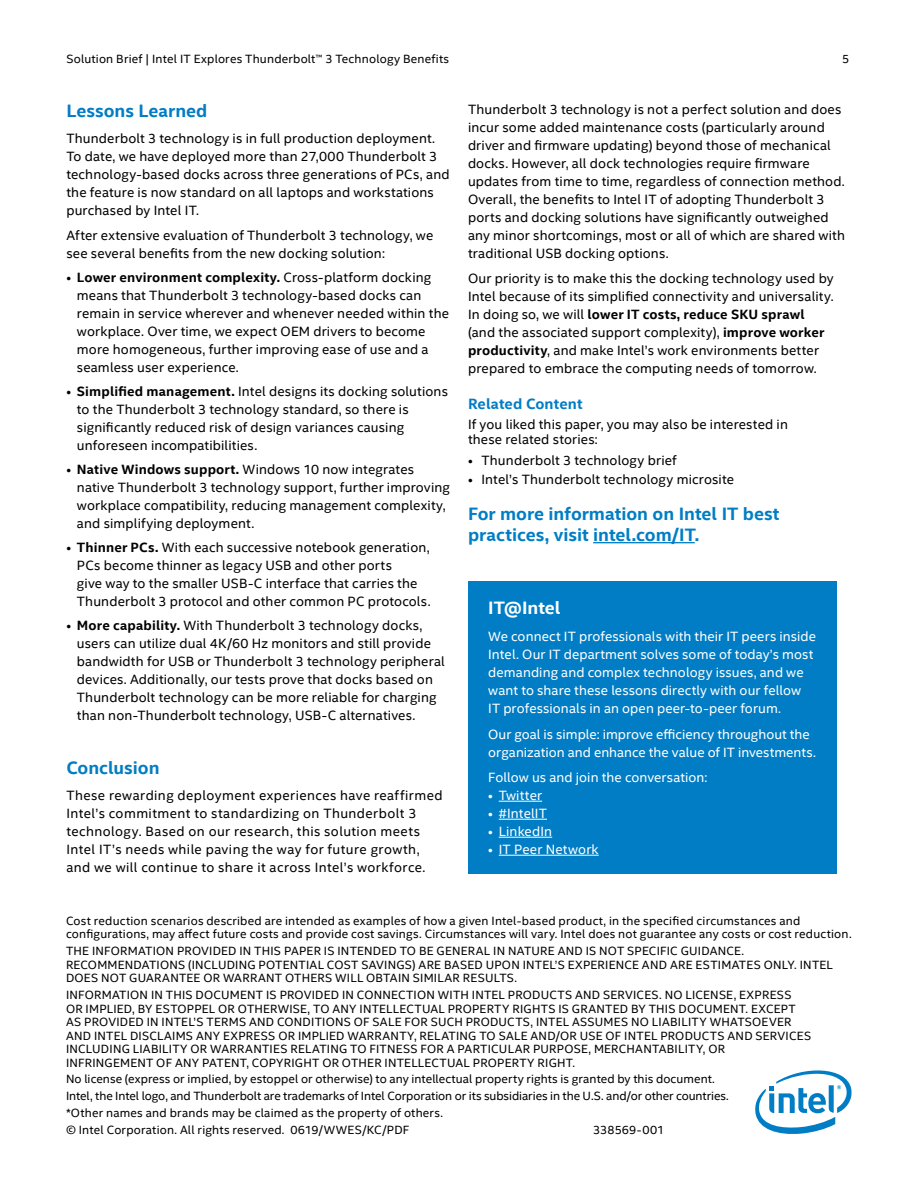
<style>
.page{position:relative;width:918px;height:1188px;background:#fff}
.page>*{position:absolute;margin:0;border:0;box-sizing:border-box;transform-origin:0 0}
.t1{font:700 18px/21px "Intel Clear";color:#007dc5}
.t2{font:700 18px "Intel Clear";color:#fff}
.t3{font:700 15px "Intel Clear";letter-spacing:.005em;color:#007dc5}
.t4{font:13.5px/18px "Intel Clear";letter-spacing:.01em;color:#000}
.t5{font:13.5px/18px "Intel Clear";letter-spacing:.005em;color:#fff}
.t6{font:13.5px/18px "Intel Clear";letter-spacing:.03em;color:#000}
.t7{font:12px/13.5px "Intel Clear";letter-spacing:.02em;color:#000}
.s1{font-weight:700}
</style>
<div class="page">
<hr style="left:593px;top:542px;width:102px;height:1px;background:#007dc5">
<svg style="left:755px;top:1070px;width:97px;height:64px"></svg>
<div style="left:469px;top:581px;width:368px;height:293px;background:#007dc5"></div>
<hr style="left:499px;top:801px;width:43px;height:1px;background:#fff">
<hr style="left:499px;top:819px;width:48px;height:1px;background:#fff">
<hr style="left:499px;top:837px;width:53px;height:1px;background:#fff">
<hr style="left:499px;top:855px;width:100px;height:1px;background:#fff">
<p class="t7" style="left:66px;top:52px;width:384px">Solution Brief | Intel IT Explores Thunderbolt™ 3 Technology Benefits</p>
<p class="t7" style="left:842px;top:52px;width:9px">5</p>
<h1 class="t1" style="left:66px;top:101px;width:142px">Lessons Learned</h1>
<p class="t4" style="left:66px;top:129px;width:385px">Thunderbolt 3 technology is in full production deployment.<br>To date, we have deployed more than 27,000 Thunderbolt 3 technology-based docks across three generations of PCs, and the feature is now standard on all laptops and workstations purchased by Intel IT.</p>
<p class="t4" style="left:66px;top:227px;width:368px">After extensive evaluation of Thunderbolt 3 technology, we see several benefits from the new docking solution:</p>
<p class="t4" style="left:77px;top:269px;width:374px;text-indent:-11px">• <span class="s1">Lower environment complexity.</span> Cross-platform docking means that Thunderbolt 3 technology-based docks can remain in service wherever and whenever needed within the workplace. Over time, we expect OEM drivers to become more homogeneous, further improving ease of use and a seamless user experience.</p>
<p class="t4" style="left:77px;top:383px;width:373px;text-indent:-11px">• <span class="s1">Simplified management.</span> Intel designs its docking solutions to the Thunderbolt 3 technology standard, so there is significantly reduced risk of design variances causing unforeseen incompatibilities.</p>
<p class="t4" style="left:77px;top:461px;width:375px;text-indent:-11px">• <span class="s1">Native Windows support.</span> Windows 10 now integrates native Thunderbolt 3 technology support, further improving workplace compatibility, reducing management complexity, and simplifying deployment.</p>
<p class="t4" style="left:77px;top:539px;width:355px;text-indent:-11px">• <span class="s1">Thinner PCs.</span> With each successive notebook generation, PCs become thinner as legacy USB and other ports<br>give way to the smaller USB-C interface that carries the Thunderbolt 3 protocol and other common PC protocols.</p>
<p class="t4" style="left:77px;top:617px;width:370px;text-indent:-11px">• <span class="s1">More capability.</span> With Thunderbolt 3 technology docks, users can utilize dual 4K/60 Hz monitors and still provide bandwidth for USB or Thunderbolt 3 technology peripheral devices. Additionally, our tests prove that docks based on Thunderbolt technology can be more reliable for charging than non-Thunderbolt technology, USB-C alternatives.</p>
<h1 class="t1" style="left:66px;top:758px;width:95px">Conclusion</h1>
<p class="t6" style="left:66px;top:786px;width:378px">These rewarding deployment experiences have reaffirmed Intel’s commitment to standardizing on Thunderbolt 3 technology. Based on our research, this solution meets Intel IT’s needs while paving the way for future growth, and we will continue to share it across Intel’s workforce.</p>
<p class="t4" style="left:468px;top:100px;width:379px">Thunderbolt 3 technology is not a perfect solution and does incur some added maintenance costs (particularly around driver and firmware updating) beyond those of mechanical docks. However, all dock technologies require firmware updates from time to time, regardless of connection method.<br>Overall, the benefits to Intel IT of adopting Thunderbolt 3 ports and docking solutions have significantly outweighed any minor shortcomings, most or all of which are shared with traditional USB docking options.</p>
<p class="t4" style="left:468px;top:270px;width:367px">Our priority is to make this the docking technology used by Intel because of its simplified connectivity and universality.<br>In doing so, we will <span class="s1">lower IT costs, reduce SKU sprawl </span>(and the associated support complexity), <span class="s1">improve worker productivity</span>, and make Intel’s work environments better prepared to embrace the computing needs of tomorrow.</p>
<p class="t3" style="left:468px;top:395px;width:116px">Related Content</p>
<p class="t4" style="left:468px;top:417px;width:322px;line-height:15px">If you liked this paper, you may also be interested in these related stories:</p>
<p class="t4" style="left:468px;top:451px;width:210px">• Thunderbolt 3 technology brief</p>
<p class="t4" style="left:468px;top:471px;width:268px">• Intel’s Thunderbolt technology microsite</p>
<h1 class="t1" style="left:468px;top:504px;width:313px">For more information on Intel IT best practices, visit intel.com/IT.</h1>
<h1 class="t2" style="left:488px;top:597px;width:74px">IT@Intel</h1>
<p class="t5" style="left:488px;top:628px;width:329px">We connect IT professionals with their IT peers inside Intel. Our IT department solves some of today’s most demanding and complex technology issues, and we want to share these lessons directly with our fellow IT professionals in an open peer-to-peer forum.</p>
<p class="t5" style="left:488px;top:725px;width:329px">Our goal is simple: improve efficiency throughout the organization and enhance the value of IT investments.</p>
<p class="t5" style="left:488px;top:769px;width:221px">Follow us and join the conversation:</p>
<p class="t5" style="left:488px;top:787px;width:55px">• Twitter</p>
<p class="t5" style="left:488px;top:805px;width:60px">• #IntelIT</p>
<p class="t5" style="left:488px;top:823px;width:65px">• LinkedIn</p>
<p class="t5" style="left:488px;top:841px;width:112px">• IT Peer Network</p>
<p class="t7" style="left:66px;top:914px;width:787px">Cost reduction scenarios described are intended as examples of how a given Intel-based product, in the specified circumstances and configurations, may affect future costs and provide cost savings. Circumstances will vary. Intel does not guarantee any costs or cost reduction.</p>
<p class="t7" style="left:66px;top:944px;width:768px">THE INFORMATION PROVIDED IN THIS PAPER IS INTENDED TO BE GENERAL IN NATURE AND IS NOT SPECIFIC GUIDANCE.<br>RECOMMENDATIONS (INCLUDING POTENTIAL COST SAVINGS) ARE BASED UPON INTEL’S EXPERIENCE AND ARE ESTIMATES ONLY. INTEL<br>DOES NOT GUARANTEE OR WARRANT OTHERS WILL OBTAIN SIMILAR RESULTS.</p>
<p class="t7" style="left:66px;top:988px;width:747px">INFORMATION IN THIS DOCUMENT IS PROVIDED IN CONNECTION WITH INTEL PRODUCTS AND SERVICES. NO LICENSE, EXPRESS OR IMPLIED, BY ESTOPPEL OR OTHERWISE, TO ANY INTELLECTUAL PROPERTY RIGHTS IS GRANTED BY THIS DOCUMENT. EXCEPT AS PROVIDED IN INTEL’S TERMS AND CONDITIONS OF SALE FOR SUCH PRODUCTS, INTEL ASSUMES NO LIABILITY WHATSOEVER AND INTEL DISCLAIMS ANY EXPRESS OR IMPLIED WARRANTY, RELATING TO SALE AND/OR USE OF INTEL PRODUCTS AND SERVICES INCLUDING LIABILITY OR WARRANTIES RELATING TO FITNESS FOR A PARTICULAR PURPOSE, MERCHANTABILITY, OR INFRINGEMENT OF ANY PATENT, COPYRIGHT OR OTHER INTELLECTUAL PROPERTY RIGHT.</p>
<p class="t7" style="left:66px;top:1071px;width:664px;line-height:16.8px">No license (express or implied, by estoppel or otherwise) to any intellectual property rights is granted by this document.<br>Intel, the Intel logo, and Thunderbolt are trademarks of Intel Corporation or its subsidiaries in the U.S. and/or other countries. *Other names and brands may be claimed as the property of others.<br>© Intel Corporation. All rights reserved. 0619/WWES/KC/PDF</p>
<p class="t7" style="left:593px;top:1123px;width:73px">338569-001</p>
</div>
